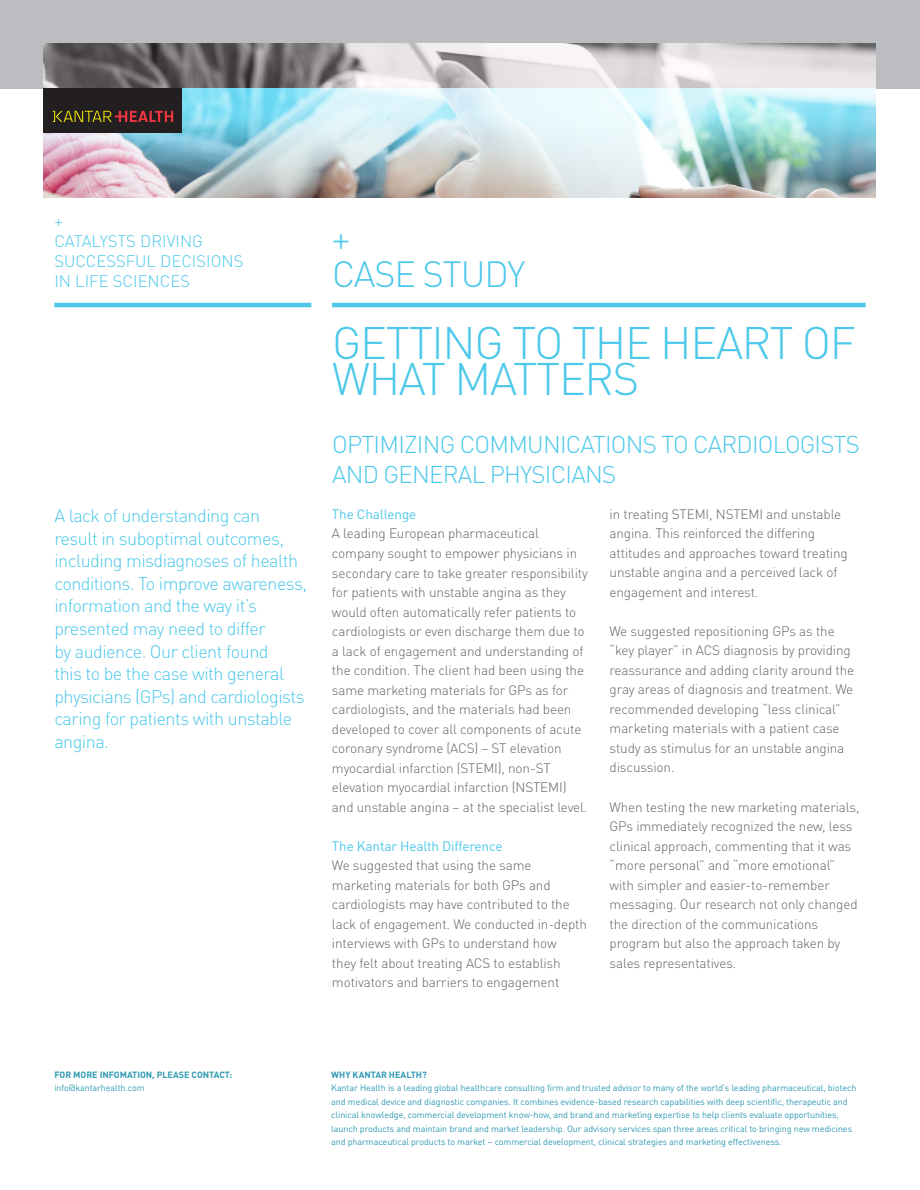
<style>
.page{position:relative;width:920px;height:1190px;background:#fff}
.page>*{position:absolute;margin:0;border:0;box-sizing:border-box;transform-origin:0 0}
.t1{font:300 45px "DINOT";letter-spacing:-.03em;color:#4cc8ea}
.t2{font:300 36px/36px "DINOT";letter-spacing:-.03em;color:#4cc8ea}
.t3{font:300 24px "DINOT";letter-spacing:-.03em;color:#4cc8ea}
.t4{font:300 18px/22.5px "DINOT";letter-spacing:-.03em;color:#4cc8ea}
.t5{font:300 16.5px/19.8px "DINOT";color:#4cc8ea}
.t6{font:300 13.5px/19.5px "DINOT";letter-spacing:-.01em;color:#626463}
.t7{font:13.5px "DINOT";letter-spacing:-.01em;color:#4cc8ea}
.t8{font:9px/13.5px "DINOT";letter-spacing:-.01em;color:#309ab3}
.t9{font:700 9px "DINOT";color:#309ab3}
</style>
<div class="page">
<hr style="left:332px;top:303px;width:533px;height:4px;background:#4cc8ea">
<hr style="left:54px;top:303px;width:257px;height:4px;background:#4cc8ea">
<div style="left:0;top:0;width:919px;height:88px;background:#bcbdc0"></div>
<svg style="left:44px;top:44px;width:830px;height:44px;background:#b3afb0"></svg>
<img style="left:44px;top:88px;width:830px;height:109px">
<div style="left:44px;top:88px;width:138px;height:45px;background:#231f20"></div>
<svg style="left:53px;top:111px;width:120px;height:11px"></svg>
<p class="t5" style="left:54px;top:211px;width:190px">+<br>CATALYSTS DRIVING<br>SUCCESSFUL DECISIONS<br>IN LIFE SCIENCES</p>
<h2 class="t2" style="left:332px;top:219px;width:195px">+<br>CASE STUDY</h2>
<h1 class="t1" style="left:332px;top:315px;width:25px">getting</h1>
<h1 class="t1" style="left:512px;top:315px;width:204px">to the heart</h1>
<h1 class="t1" style="left:801px;top:315px;width:26px">of</h1>
<h1 class="t1" style="left:332px;top:351px;width:184px">what matters</h1>
<h3 class="t3" style="left:332px;top:430px;width:98px">opti mizing</h3>
<h3 class="t3" style="left:459px;top:430px;width:81px">communications</h3>
<h3 class="t3" style="left:661px;top:430px;width:46px">to cardiologists</h3>
<h3 class="t3" style="left:332px;top:460px;width:16px">and</h3>
<h3 class="t3" style="left:383px;top:460px;width:16px">general</h3>
<h3 class="t3" style="left:489px;top:460px;width:44px">physicians</h3>
<p class="t4" style="left:54px;top:504px;width:254px">A lack of understanding can result in suboptimal outcomes, including misdiagnoses of health conditions. To improve awareness, information and the way it’s presented may need to differ<br>by audience. Our client found<br>this to be the case with general physicians (GPs) and cardiologists caring for patients with unstable angina.</p>
<p class="t7" style="left:332px;top:503px;width:86px">The Challenge</p>
<p class="t6" style="left:332px;top:523px;width:257px">A leading European pharmaceutical company sought to empower physicians in secondary care to take greater responsibility for patients with unstable angina as they would often automatically refer patients to cardiologists or even discharge them due to a lack of engagement and understanding of the condition. The client had been using the same marketing materials for GPs as for cardiologists, and the materials had been developed to cover all components of acute coronary syndrome (ACS) – ST elevation myocardial infarction (STEM I), non-ST elevation myocardial infarction (NSTEM I) and unstable angina – at the specialist level.</p>
<p class="t7" style="left:332px;top:835px;width:172px">The Kantar Health Difference</p>
<p class="t6" style="left:332px;top:855px;width:256px">We suggested that using the same marketing materials for both GPs and cardiologists may have contributed to the lack of engagement. We conducted in-depth interviews with GPs to understand how<br>they felt about treating ACS to establish motivators and barriers to engagement</p>
<p class="t6" style="left:609px;top:504px;width:239px">in treating STEM I, NSTEM I and unstable angina. This reinforced the differing attitudes and approaches toward treating unstable angina and a perceived lack of engagement and interest.</p>
<p class="t6" style="left:609px;top:621px;width:246px">We suggested repositioning GPs as the “key player” in ACS diagnosis by providing reassurance and adding clarity around the gray areas of diagnosis and treatment. We recommended developing “less clinical” marketing materials with a patient case study as stimulus for an unstable angina discussion.</p>
<p class="t6" style="left:609px;top:796px;width:251px">When testing the new marketing materials, GPs immediately recognized the new, less clinical approach, commenting that it was “more personal” and “more emotional” with simpler and easier-to-remember messaging. Our research not only changed the direction of the communications program but also the approach taken by sales representatives.</p>
<p class="t9" style="left:54px;top:1068px;width:155px">FOR MORE INFOMATION, PLEASE CONTA</p>
<p class="t9" style="left:219px;top:1068px;width:15px">CT:</p>
<p class="t8" style="left:54px;top:1080px;width:92px">info@kantarhealth.com</p>
<p class="t9" style="left:331px;top:1068px;width:97px">WHY KANTAR H EALTH?</p>
<p class="t8" style="left:331px;top:1080px;width:526px">Kantar Health is a leading global healthcare consulting firm and trusted advisor to many of the world’s leading pharmaceutical, biotech and medical device and diagnostic companies. It combines evidence-based research capabilities with deep scientific, therapeutic and clinical knowledge, commercial development know-how, and brand and marketing expertise to help clients evaluate opportunities, launch products and maintain brand and market leadership. Our advisory services span three areas critical to bringing new medicines and pharmaceutical products to market – commercial development, clinical strategies and marketing effectiveness.</p>
</div>
